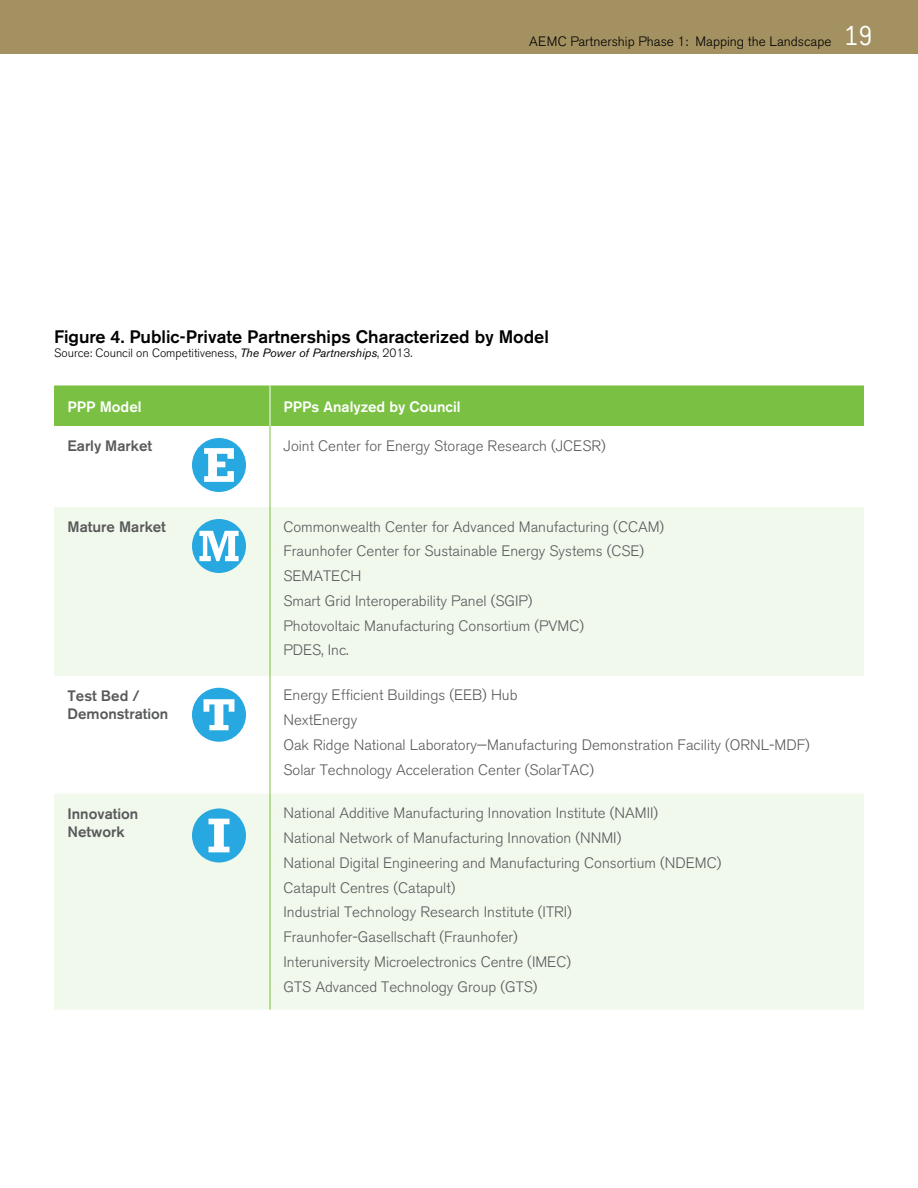
<style>
.page{position:relative;width:918px;height:1188px;background:#fff}
.page>*{position:absolute;margin:0;border:0;box-sizing:border-box;transform-origin:0 0}
.t1{font:500 18px "Akzidenz Grotesk BE";color:#000}
.Last_List_-_Names{font:300 15px "Akzidenz Grotesk BE";color:#58595b}
.Last_List_-_Names-2{font:500 15px/18px "Akzidenz Grotesk BE";color:#58595b}
.Last_List_-_Names-3{font:500 15px "Akzidenz Grotesk BE";color:#fff}
.t2{font:300 13.5px "Akzidenz Grotesk BE";color:#000}
.t3{font:300 12px "Akzidenz Grotesk BE";color:#000}
.s1{font-family:"Numbers Claimcheck";font-weight:400;font-size:27px;color:#fff}
.s2{font-weight:400;font-style:italic}
</style>
<div class="page">
<div style="left:0;top:0;width:918px;height:54px;background:#a39161"></div>
<div style="left:54px;top:386px;width:810px;height:40px;background:#7ac143"></div>
<svg style="left:54px;top:507px;width:810px;height:503px;fill:#f1f8ec"></svg>
<hr style="left:270px;top:386px;width:1px;height:40px;background:#fff">
<hr style="left:270px;top:426px;width:1px;height:81px;background:#7ac143">
<hr style="left:270px;top:507px;width:1px;height:169px;background:#7ac143">
<hr style="left:270px;top:676px;width:1px;height:118px;background:#7ac143">
<hr style="left:270px;top:794px;width:1px;height:216px;background:#7ac143">
<div style="left:192px;top:438px;width:54px;height:54px;background:#28a8e0;border-radius:50%"></div>
<svg style="left:204px;top:448px;width:30px;height:34px"></svg>
<div style="left:192px;top:519px;width:54px;height:54px;background:#28a8e0;border-radius:50%"></div>
<svg style="left:199px;top:531px;width:40px;height:30px"></svg>
<div style="left:192px;top:688px;width:54px;height:54px;background:#28a8e0;border-radius:50%"></div>
<svg style="left:204px;top:699px;width:30px;height:32px"></svg>
<div style="left:192px;top:808px;width:54px;height:54px;background:#28a8e0;border-radius:50%"></div>
<svg style="left:208px;top:818px;width:22px;height:34px"></svg>
<p class="t2" style="left:529px;top:33px;width:345px">AEMC Partnership Phase 1: Mapping the Landscape <span class="s1">19</span></p>
<p class="t1" style="left:54px;top:325px;width:496px">Figure 4. Public-Private Partnerships Characterized by Model</p>
<p class="t3" style="left:54px;top:346px;width:360px">Source: Council on Competitiveness, <span class="s2">The Power of Partnerships</span>, 2013.</p>
<p class="Last_List_-_Names-3" style="left:68px;top:397px;width:76px">PPP Model</p>
<p class="Last_List_-_Names-3" style="left:284px;top:397px;width:179px">PPPs Analyzed by Council</p>
<p class="Last_List_-_Names-2" style="left:68px;top:437px;width:86px">Early Market</p>
<p class="Last_List_-_Names" style="left:284px;top:437px;width:324px">Joint Center for Energy Storage Research (JCESR)</p>
<p class="Last_List_-_Names-2" style="left:68px;top:518px;width:100px">Mature Market</p>
<p class="Last_List_-_Names" style="left:284px;top:518px;width:382px">Commonwealth Center for Advanced Manufacturing (CCAM)</p>
<p class="Last_List_-_Names" style="left:284px;top:543px;width:362px">Fraunhofer Center for Sustainable Energy Systems (CSE)</p>
<p class="Last_List_-_Names" style="left:284px;top:568px;width:79px">SEMATECH</p>
<p class="Last_List_-_Names" style="left:284px;top:592px;width:251px">Smart Grid Interoperability Panel (SGIP)</p>
<p class="Last_List_-_Names" style="left:284px;top:617px;width:302px">Photovoltaic Manufacturing Consortium (PVMC)</p>
<p class="Last_List_-_Names" style="left:284px;top:642px;width:67px">PDES, Inc.</p>
<p class="Last_List_-_Names-2" style="left:68px;top:687px;width:102px">Test Bed /<br>Demonstration</p>
<p class="Last_List_-_Names" style="left:284px;top:687px;width:236px">Energy Efficient Buildings (EEB) Hub</p>
<p class="Last_List_-_Names" style="left:284px;top:712px;width:75px">NextEnergy</p>
<p class="Last_List_-_Names" style="left:284px;top:736px;width:528px">Oak Ridge National Laboratory—Manufacturing Demonstration Facility (ORNL-MDF)</p>
<p class="Last_List_-_Names" style="left:284px;top:761px;width:312px">Solar Technology Acceleration Center (SolarTAC)</p>
<p class="Last_List_-_Names-2" style="left:68px;top:805px;width:72px">Innovation<br>Network</p>
<p class="Last_List_-_Names" style="left:284px;top:805px;width:376px">National Additive Manufacturing Innovation Institute (NAMII)</p>
<p class="Last_List_-_Names" style="left:284px;top:829px;width:339px">National Network of Manufacturing Innovation (NNMI)</p>
<p class="Last_List_-_Names" style="left:284px;top:854px;width:439px">National Digital Engineering and Manufacturing Consortium (NDEMC)</p>
<p class="Last_List_-_Names" style="left:284px;top:879px;width:173px">Catapult Centres (Catapult)</p>
<p class="Last_List_-_Names" style="left:284px;top:904px;width:290px">Industrial Technology Research Institute (ITRI)</p>
<p class="Last_List_-_Names" style="left:284px;top:928px;width:236px">Fraunhofer-Gasellschaft (Fraunhofer)</p>
<p class="Last_List_-_Names" style="left:284px;top:953px;width:289px">Interuniversity Microelectronics Centre (IMEC)</p>
<p class="Last_List_-_Names" style="left:284px;top:978px;width:256px">GTS Advanced Technology Group (GTS)</p>
</div>
